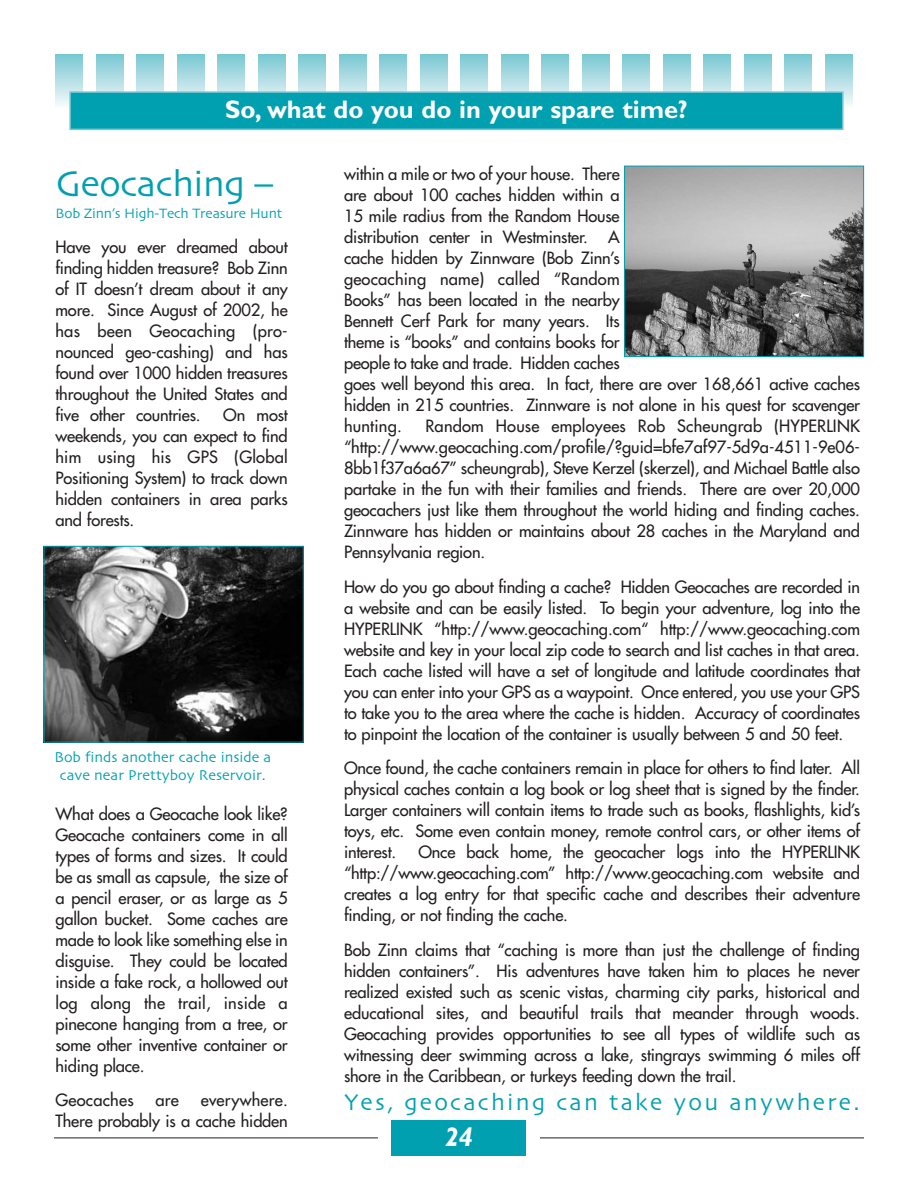
<style>
.page{position:relative;width:918px;height:1188px;background:#fff}
.page>*{position:absolute;margin:0;border:0;box-sizing:border-box;transform-origin:0 0}
.t1{font:37.5px "Skia";letter-spacing:-.01em;color:#00a0b0}
.t2{font:italic 700 27px "Gill Sans";color:#fff}
.t3{font:700 25.5px "Gill Sans";color:#fff}
.t4{font:24px "Skia";letter-spacing:.095em;color:#00a0b0}
.t5{font:16.5px/21px "Futura";letter-spacing:-.01em;color:#231f20;text-align:justify}
.t6{font:16.5px "Futura";letter-spacing:.01em;color:#231f20}
.t7{font:15px/18px "Skia";color:#00a0b0;text-align:center}
.t8{font:14.25px "Skia";letter-spacing:-.01em;color:#00a0b0}
</style>
<div class="page">
<hr style="left:54px;top:1138px;width:324px;height:1px;background:#231f20">
<hr style="left:540px;top:1138px;width:324px;height:1px;background:#231f20">
<div style="left:392px;top:1120px;width:134px;height:36px;background:#00a0b0"></div>
<svg style="left:56px;top:54px;width:27px;height:51px"></svg>
<svg style="left:96px;top:54px;width:27px;height:37px"></svg>
<svg style="left:137px;top:54px;width:27px;height:37px"></svg>
<svg style="left:177px;top:54px;width:27px;height:37px"></svg>
<svg style="left:218px;top:54px;width:27px;height:37px"></svg>
<svg style="left:258px;top:54px;width:27px;height:37px"></svg>
<svg style="left:299px;top:54px;width:27px;height:37px"></svg>
<svg style="left:339px;top:54px;width:27px;height:37px"></svg>
<svg style="left:380px;top:54px;width:27px;height:37px"></svg>
<svg style="left:420px;top:54px;width:27px;height:37px"></svg>
<svg style="left:461px;top:54px;width:27px;height:37px"></svg>
<svg style="left:501px;top:54px;width:27px;height:37px"></svg>
<svg style="left:542px;top:54px;width:27px;height:37px"></svg>
<svg style="left:582px;top:54px;width:27px;height:37px"></svg>
<svg style="left:623px;top:54px;width:27px;height:37px"></svg>
<svg style="left:663px;top:54px;width:27px;height:37px"></svg>
<svg style="left:704px;top:54px;width:27px;height:37px"></svg>
<svg style="left:744px;top:54px;width:27px;height:37px"></svg>
<svg style="left:785px;top:54px;width:27px;height:37px"></svg>
<svg style="left:825px;top:54px;width:27px;height:51px"></svg>
<div style="left:70px;top:92px;width:773px;height:37px;background:#00a0b0"></div>
<div style="left:69px;top:91px;width:775px;height:39px;border:2px solid #71c7d1"></div>
<img style="left:626px;top:168px;width:236px;height:187px">
<div style="left:624px;top:166px;width:240px;height:191px;border:1px solid #00a0b0"></div>
<img style="left:46px;top:548px;width:256px;height:192px">
<div style="left:44px;top:546px;width:260px;height:196px;border:1px solid #00a0b0"></div>
<h3 class="t3" style="left:225px;top:100px;width:464px">So, what do you do in your spare time?</h3>
<h1 class="t1" style="left:55px;top:169px;width:191px">Geocaching</h1>
<p class="t8" style="left:55px;top:208px;width:228px">Bob Zinn-s High-Tech Treasure Hunt</p>
<p class="t5" style="left:55px;top:237px;width:234px">Have you ever dreamed about finding hidden treasure? Bob Zinn of IT doesn’t dream about it any more. Since August of 2002, he has been Geocaching (pro&shy;nounced geo-cashing) and has found over 1000 hidden treasures throughout the United States and five other countries.</p>
<p class="t5" style="left:55px;top:405px;width:234px;text-indent:168px">On most weekends, you can expect to find him using his GPS (Global Positioning System) to track down hidden containers in area parks and forests.</p>
<p class="t7" style="left:54px;top:749px;width:218px">Bob finds another cache inside a cave near Prettyboy Reservoir.</p>
<p class="t5" style="left:55px;top:804px;width:234px">What does a Geocache look like?<br>Geocache containers come in all types of forms and sizes. It could be as small as capsule, the size of a pencil eraser, or as large as 5 gallon bucket. Some caches are made to look like something else in disguise. They could be located inside a fake rock, a hollowed out log along the trail, inside a pinecone hanging from a tree, or some other inventive container or hiding place.</p>
<p class="t6" style="left:55px;top:1092px;width:80px">Geocaches</p>
<p class="t5" style="left:156px;top:1091px;width:25px">are</p>
<p class="t5" style="left:55px;top:1091px;width:234px;text-align:right">everywhere.<br>There probably is a cache hidden</p>
<p class="t5" style="left:344px;top:165px;width:518px;text-align:left">within a mile or two of your house. There<br>are about 100 caches hidden within a<br>15 mile radius from the Random House<br>distribution center in Westminster. A<br>cache hidden by Zinnware (Bob Zinn’s<br>geocaching name) called “Random<br>Books” has been located in the nearby<br>Bennett Cerf Park for many years. Its<br>theme is “books” and contains books for<br>people to take and trade. Hidden caches<br>goes well beyond this area. In fact, there are over 168,661 active caches hidden in 215 countries. Zinnware is not alone in his quest for scavenger hunting.</p>
<p class="t5" style="left:344px;top:417px;width:518px;text-indent:81px">Random House employees Rob Scheungrab (HYPERLINK “http://www.geocaching.com/profile/?guid=bfe7af97-5d9a-4511-9e06- 8bb1f37a6a67” scheungrab), Steve Kerzel (skerzel), and Michael Battle also partake in the fun with their families and friends. There are over 20,000 geocachers just like them throughout the world hiding and finding caches.<br>Zinnware has hidden or maintains about 28 caches in the Maryland and Pennsylvania region.</p>
<p class="t5" style="left:344px;top:577px;width:518px">How do you go about finding a cache? Hidden Geocaches are recorded in a website and can be easily listed. To begin your adventure, log into the HYPERLINK “http://www.geocaching.com“ http://www.geocaching.com website and key in your local zip code to search and list caches in that area.<br>Each cache listed will have a set of longitude and latitude coordinates that you can enter into your GPS as a waypoint. Once entered, you use your GPS to take you to the area where the cache is hidden. Accuracy of coordinates to pinpoint the location of the container is usually between 5 and 50 feet.</p>
<p class="t5" style="left:344px;top:759px;width:518px">Once found, the cache containers remain in place for others to find later. All physical caches contain a log book or log sheet that is signed by the finder.<br>Larger containers will contain items to trade such as books, flashlights, kid’s toys, etc. Some even contain money, remote control cars, or other items of interest.</p>
<p class="t5" style="left:344px;top:843px;width:518px;text-indent:74px">Once back home, the geocacher logs into the HYPERLINK “http://www.geocaching.com” http://www.geocaching.com website and creates a log entry for that specific cache and describes their adventure finding, or not finding the cache.</p>
<p class="t5" style="left:344px;top:940px;width:518px">Bob Zinn claims that “caching is more than just the challenge of finding hidden containers”. His adventures have taken him to places he never realized existed such as scenic vistas, charming city parks, historical and educational sites, and beautiful trails that meander through woods.<br>Geocaching provides opportunities to see all types of wildlife such as witnessing deer swimming across a lake, stingrays swimming 6 miles off shore in the Caribbean, or turkeys feeding down the trail.</p>
<h3 class="t4" style="left:345px;top:1093px;width:517px">Yes, geocaching can take you anywhere.</h3>
<h2 class="t2" style="left:445px;top:1128px;width:30px">24</h2>
</div>
